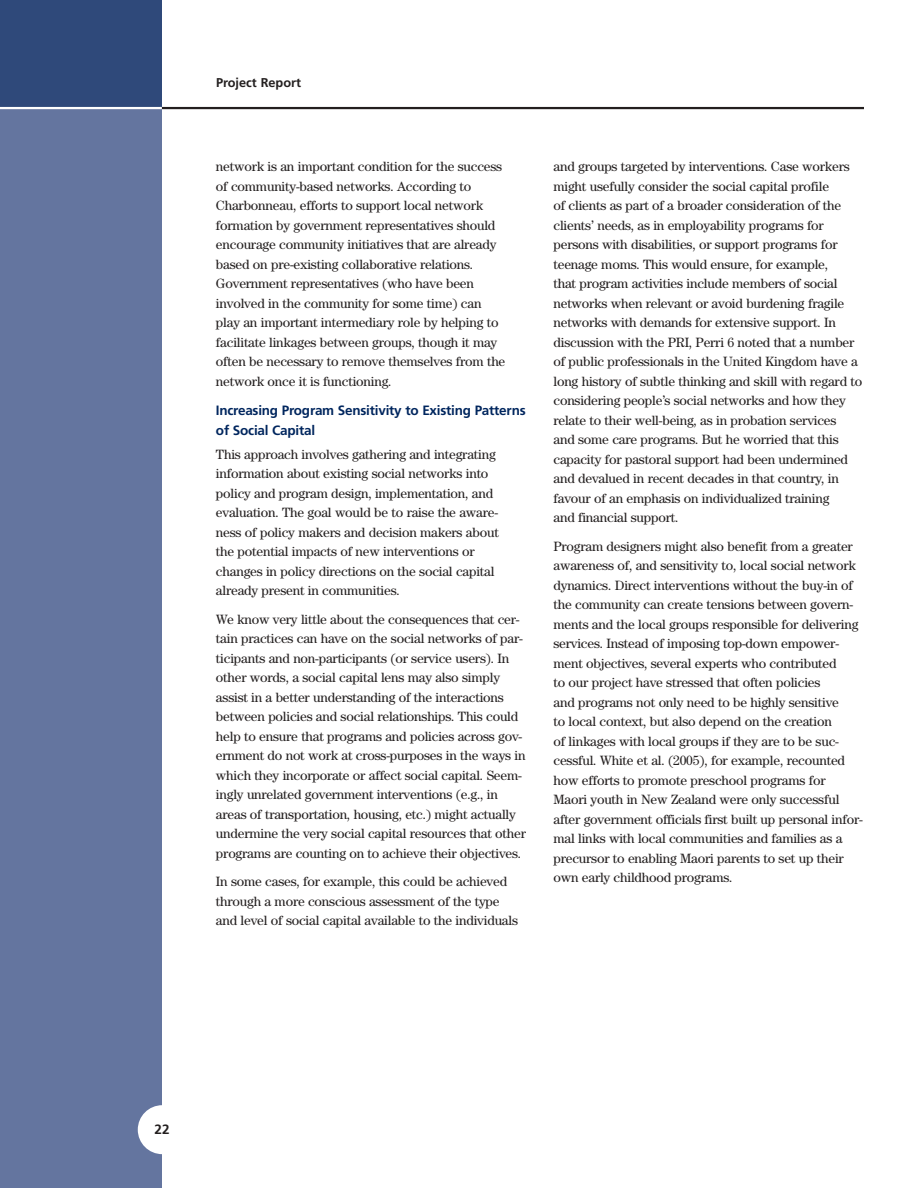
<style>
.page{position:relative;width:918px;height:1188px;background:#fff}
.page>*{position:absolute;margin:0;border:0;box-sizing:border-box;transform-origin:0 0}
.t1{font:13.5px/19.5px "Century";letter-spacing:-.015em;color:#231f1f}
.t2{font:700 13.5px/19.5px "Frutiger";letter-spacing:-.015em;color:#00265e}
.t3{font:700 13.5px "Frutiger";color:#231f1f}
.t4{font:700 12.75px "Frutiger";color:#231f1f}
</style>
<div class="page">
<div style="left:0;top:0;width:162px;height:108px;background:#2f497a"></div>
<div style="left:0;top:108px;width:162px;height:1080px;background:#64759f"></div>
<div style="left:138px;top:1105px;width:49px;height:49px;background:#fff;border-radius:50%"></div>
<hr style="left:162px;top:107px;width:702px;height:2px;background:#231f1f">
<hr style="left:0;top:107px;width:162px;height:2px;background:#fff">
<p class="t4" style="left:216px;top:78px;width:87px">Project Report</p>
<p class="t1" style="left:216px;top:158px;width:291px">network is an important condition for the success of community-based networks. According to Charbonneau, efforts to support local network formation by government representatives should encourage community initiatives that are already based on pre-existing collaborative relations.<br>Government representatives (who have been involved in the community for some time) can play an important intermediary role by helping to facilitate linkages between groups, though it may often be necessary to remove themselves from the network once it is functioning.</p>
<p class="t2" style="left:216px;top:402px;width:311px">Increasing Program Sensitivity to Existing Patterns of Social Capital</p>
<p class="t1" style="left:216px;top:445px;width:284px">This approach involves gathering and integrating information about existing social networks into policy and program design, implementation, and evaluation. The goal would be to raise the aware&shy;ness of policy makers and decision makers about the potential impacts of new interventions or changes in policy directions on the social capital already present in communities.</p>
<p class="t1" style="left:216px;top:610px;width:311px">We know very little about the consequences that cer&shy;tain practices can have on the social networks of par&shy;ticipants and non-participants (or service users). In other words, a social capital lens may also simply assist in a better understanding of the interactions between policies and social relationships. This could help to ensure that programs and policies across gov&shy;ernment do not work at cross-purposes in the ways in which they incorporate or affect social capital. Seem&shy;ingly unrelated government interventions (e.g., in areas of transportation, housing, etc.) might actually undermine the very social capital resources that other programs are counting on to achieve their objectives.</p>
<p class="t1" style="left:216px;top:873px;width:304px">In some cases, for example, this could be achieved through a more conscious assessment of the type and level of social capital available to the individuals</p>
<p class="t1" style="left:553px;top:158px;width:310px">and groups targeted by interventions. Case workers might usefully consider the social capital profile<br>of clients as part of a broader consideration of the clients’ needs, as in employability programs for persons with disabilities, or support programs for teenage moms. This would ensure, for example,<br>that program activities include members of social networks when relevant or avoid burdening fragile networks with demands for extensive support. In discussion with the PRI, Perri 6 noted that a number of public professionals in the United Kingdom have a long history of subtle thinking and skill with regard to considering people’s social networks and how they relate to their well-being, as in probation services<br>and some care programs. But he worried that this capacity for pastoral support had been undermined and devalued in recent decades in that country, in favour of an emphasis on individualized training<br>and financial support.</p>
<p class="t1" style="left:553px;top:538px;width:311px">Program designers might also benefit from a greater awareness of, and sensitivity to, local social network dynamics. Direct interventions without the buy-in of the community can create tensions between govern&shy;ments and the local groups responsible for delivering services. Instead of imposing top-down empower&shy;ment objectives, several experts who contributed<br>to our project have stressed that often policies<br>and programs not only need to be highly sensitive<br>to local context, but also depend on the creation<br>of linkages with local groups if they are to be suc&shy;cessful. White et al. (2005), for example, recounted how efforts to promote preschool programs for<br>Maori youth in New Zealand were only successful after government officials first built up personal infor&shy;mal links with local communities and families as a precursor to enabling Maori parents to set up their own early childhood programs.</p>
<p class="t3" style="left:155px;top:1123px;width:17px">22</p>
</div>
